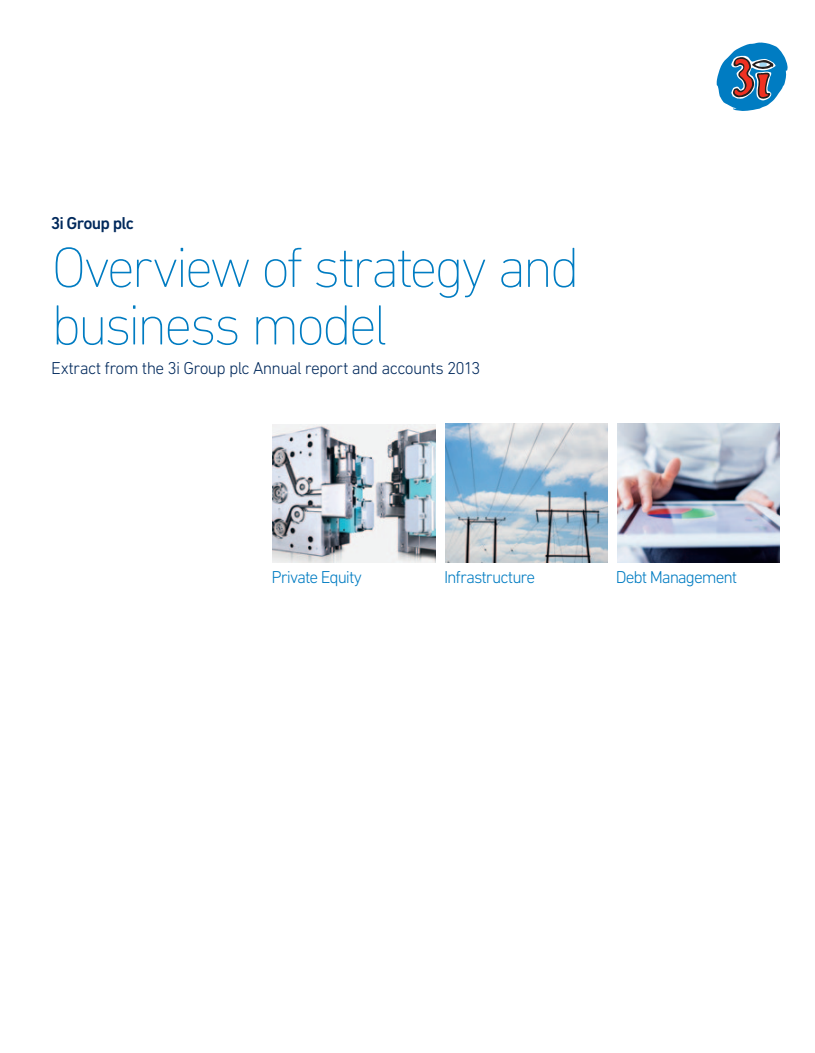
<style>
.page{position:relative;width:815px;height:1053px;background:#fff}
.page>*{position:absolute;margin:0;border:0;box-sizing:border-box;transform-origin:0 0}
.t1{font:200 57.5px/57.5px "DIN Next LT Pro";letter-spacing:-.06em;color:#007cc2}
.t2{font:300 17.5px "DIN Next LT Pro";letter-spacing:-.04em;color:#00295c}
.t3{font:300 17.5px "DIN Next LT Pro";letter-spacing:-.06em;color:#007cc2}
.t4{font:500 17.5px "DIN Next LT Pro";letter-spacing:-.045em;color:#00295c}
</style>
<div class="page">
<svg style="left:717px;top:43px;width:71px;height:68px"></svg>
<img style="left:445px;top:423px;width:163px;height:139px">
<img style="left:617px;top:423px;width:163px;height:139px">
<img style="left:273px;top:424px;width:162px;height:138px">
<p class="t4" style="left:51px;top:213px;width:85px">3i Group plc</p>
<h1 class="t1" style="left:51px;top:238px;width:531px">Overview of strategy and business model</h1>
<p class="t2" style="left:51px;top:358px;width:431px">Extract from the 3i Group plc Annual report and accounts 2013</p>
<p class="t3" style="left:272px;top:567px;width:92px">Private Equity</p>
<p class="t3" style="left:444px;top:567px;width:93px">Infrastructure</p>
<p class="t3" style="left:616px;top:567px;width:123px">Debt Management</p>
</div>
